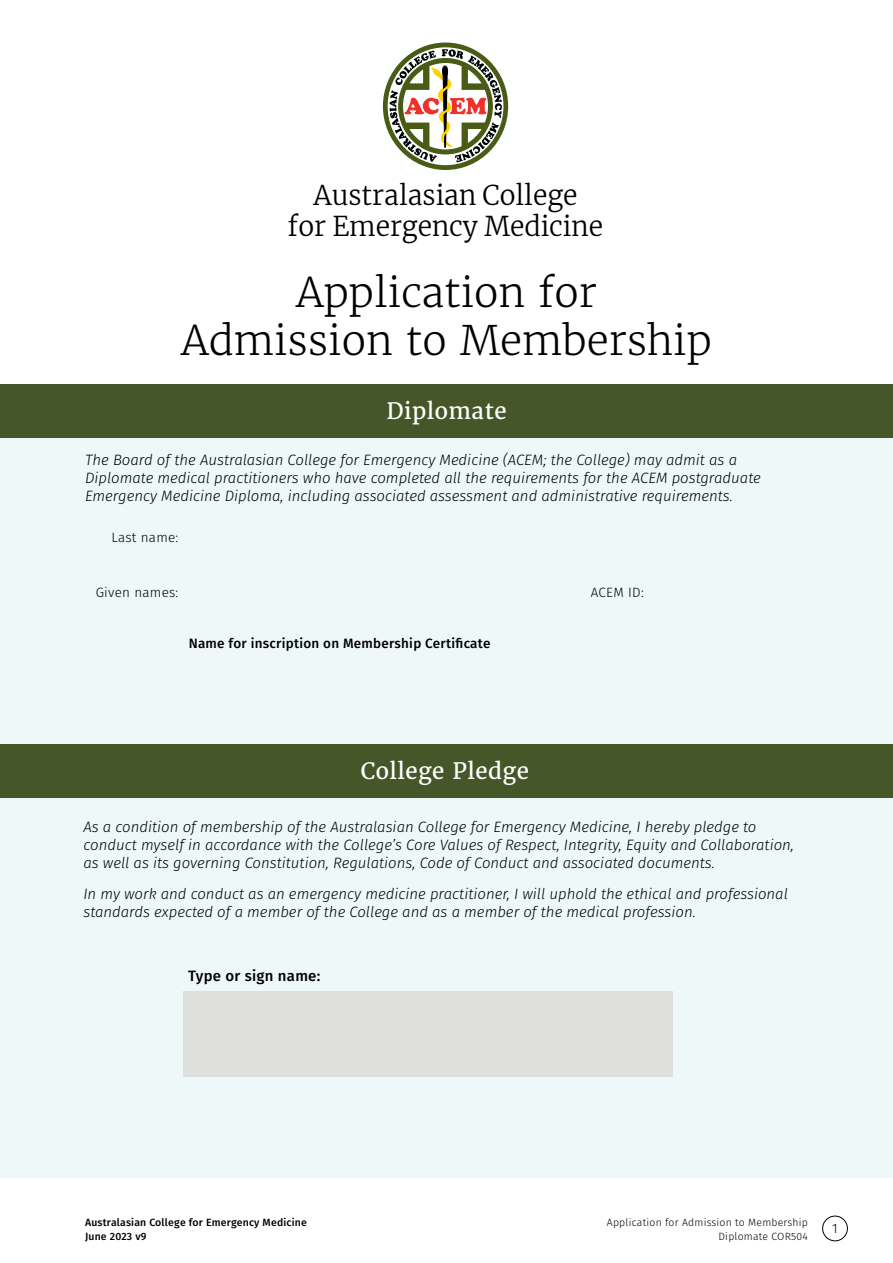
<style>
.page{position:relative;width:893px;height:1263px;background:#fff}
.page>*{position:absolute;margin:0;border:0;box-sizing:border-box;transform-origin:0 0}
.t1{font:300 40.5px/48.6px "Merriweather";color:#000;text-align:center}
.t2{font:300 27px/30.8px "Merriweather";color:#000;text-align:center}
.t3{font:22.5px "Merriweather";letter-spacing:.02em;color:#fff}
.t4{font:italic 300 15px/18px "Fira Sans";color:#000}
.t5{font:500 15px "Fira Sans";letter-spacing:.02em;color:#000}
.t6{font:500 13.5px "Fira Sans";letter-spacing:.02em;color:#000}
.t7{font:300 13.5px "Fira Sans";letter-spacing:.02em;color:#000}
.t8{font:300 10.5px/13.5px "Fira Sans";letter-spacing:.02em;color:#000;text-align:right}
.t9{font:500 10.5px/13.5px "Fira Sans";letter-spacing:.02em;color:#000}
</style>
<div class="page">
<div style="left:822px;top:1216px;width:26px;height:25px;border:1px solid #000;border-radius:50%"></div>
<div style="left:0;top:412px;width:893px;height:766px;background:#eef8f9"></div>
<div style="left:0;top:384px;width:893px;height:54px;background:#455728"></div>
<svg style="left:383px;top:43px;width:125px;height:127px"></svg>
<div style="left:0;top:744px;width:893px;height:54px;background:#455728"></div>
<div style="left:184px;top:992px;width:489px;height:85px;background:#dfdfde"></div>
<h2 class="t2" style="left:288px;top:179px;width:317px">Australasian College<br>for Emergency Medicine</h2>
<h1 class="t1" style="left:181px;top:268px;width:532px">Application for<br>Admission to Membership</h1>
<h3 class="t3" style="left:386px;top:397px;width:122px">Diplomate</h3>
<p class="t4" style="left:85px;top:451px;width:677px">The Board of the Australasian College for Emergency Medicine (ACEM; the College) may admit as a<br>Diplomate medical practitioners who have completed all the requirements for the ACEM postgraduate<br>Emergency Medicine Diploma, including associated assessment and administrative requirements.</p>
<p class="t7" style="left:111px;top:527px;width:68px">Last name:</p>
<p class="t7" style="left:96px;top:583px;width:84px">Given names:</p>
<p class="t7" style="left:591px;top:583px;width:55px">ACEM ID:</p>
<p class="t6" style="left:189px;top:633px;width:303px">Name for inscription on Membership Certificate</p>
<h3 class="t3" style="left:361px;top:757px;width:170px">College Pledge</h3>
<p class="t4" style="left:83px;top:818px;width:712px">As a condition of membership of the Australasian College for Emergency Medicine, I hereby pledge to conduct myself in accordance with the College’s Core Values of Respect, Integrity, Equity and Collaboration, as well as its governing Constitution, Regulations, Code of Conduct and associated documents.</p>
<p class="t4" style="left:83px;top:885px;width:706px">In my work and conduct as an emergency medicine practitioner, I will uphold the ethical and professional standards expected of a member of the College and as a member of the medical profession.</p>
<p class="t5" style="left:188px;top:963px;width:134px">Type or sign name:</p>
<p class="t9" style="left:85px;top:1215px;width:223px">Australasian College for Emergency Medicine<br>June 2023 v9</p>
<p class="t8" style="left:607px;top:1215px;width:203px">Application for Admission to Membership<br>Diplomate COR504</p>
<p class="t7" style="left:832px;top:1219px;width:7px">1</p>
</div>
